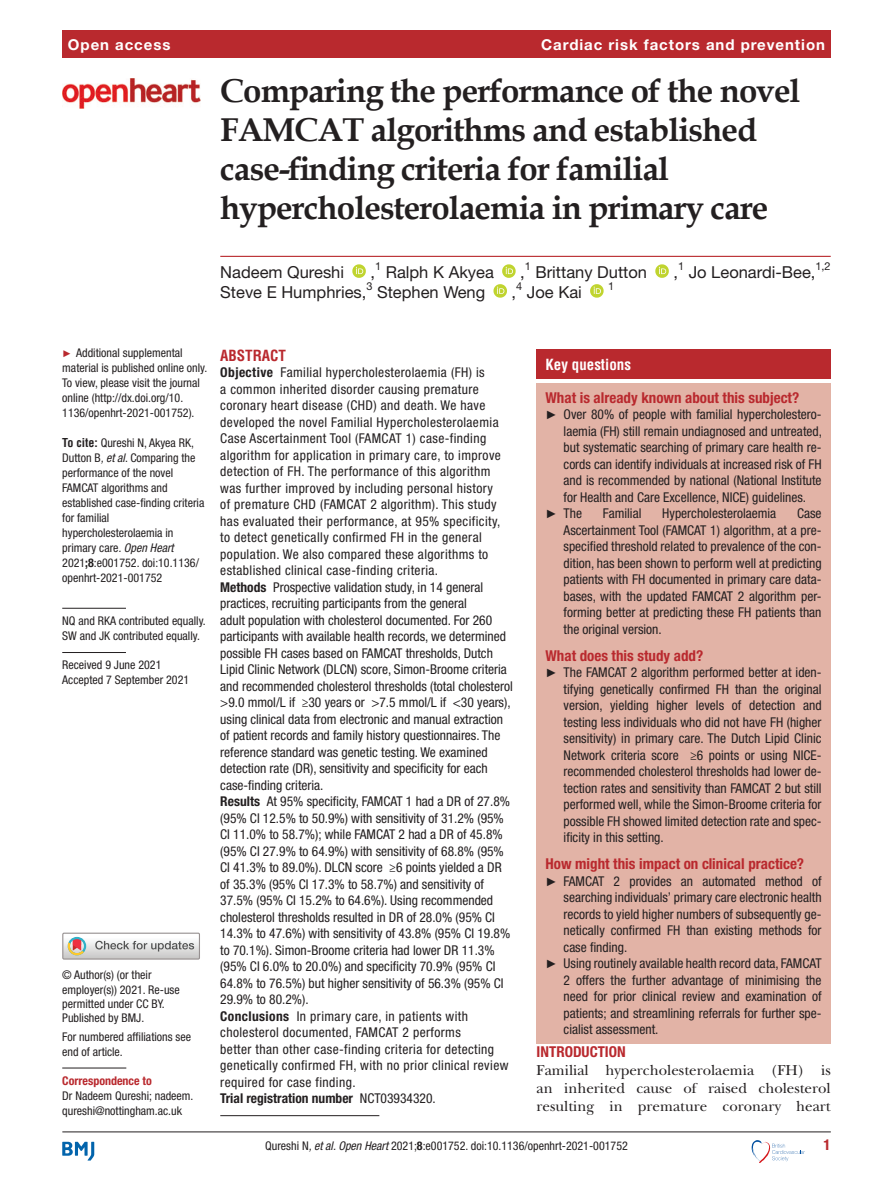
<style>
.page{position:relative;width:893px;height:1191px;background:#fff}
.page>*{position:absolute;margin:0;border:0;box-sizing:border-box;transform-origin:0 0}
.t1{font:700 33px/39px "Book Antiqua";letter-spacing:-.025em;color:#231f20}
.t2{font:16.5px "Helvetica Neue LT Std";color:#231f20}
.t3{font:700 condensed 15px "Helvetica Neue LT Std";color:#b9292e}
.t4{font:15px/18px "New Baskerville";color:#231f20;text-align:justify}
.t5{font:700 15px "Helvetica Neue LT Std";letter-spacing:.065em;color:#fff}
.t6{font:700 condensed 15px "Helvetica";color:#fff}
.t7{font:700 condensed 15px "Helvetica";color:#b9292e}
.t8{font:condensed 13.5px/16.5px "Helvetica Neue LT Std";color:#231f20;text-align:justify}
.t9{font:condensed 12px/15px "Helvetica Neue LT Std";color:#231f20}
.t10{font:700 condensed 12px "Helvetica Neue LT Std";color:#b9292e}
.t11{font:10.95px "Helvetica Neue LT Std";color:#231f20}
.s1{font-family:"Arial";font-stretch:normal;font-size:9.75px;color:#b9292e}
.s2{font-family:"Helvetica LT Std";font-weight:700}
.s3{font-style:italic}
.s4{font-weight:700}
.s5{font-family:"Arial";font-stretch:normal;font-size:12px}
</style>
<div class="page">
<div style="left:62px;top:31px;width:769px;height:27px;background:#b9292e"></div>
<hr style="left:62px;top:1131px;width:769px;height:1px;background:#231f20">
<svg style="left:752px;top:1140px;width:53px;height:23px"></svg>
<svg style="left:62px;top:1141px;width:32px;height:19px"></svg>
<hr style="left:62px;top:608px;width:64px;height:1px;background:#231f20">
<hr style="left:62px;top:652px;width:64px;height:1px;background:#231f20">
<hr style="left:62px;top:1067px;width:64px;height:1px;background:#231f20">
<hr style="left:220px;top:256px;width:611px;height:1px;background:#b9292e">
<svg style="left:352px;top:264px;width:14px;height:14px"></svg>
<svg style="left:502px;top:264px;width:14px;height:14px"></svg>
<svg style="left:655px;top:264px;width:14px;height:14px"></svg>
<svg style="left:493px;top:284px;width:14px;height:14px"></svg>
<svg style="left:590px;top:284px;width:14px;height:14px"></svg>
<div style="left:62px;top:932px;width:138px;height:27px;border:1px solid #969090"></div>
<svg style="left:63px;top:933px;width:136px;height:26px"></svg>
<img style="left:62px;top:78px;width:138px;height:30px">
<hr style="left:220px;top:1115px;width:159px;height:1px;background:#231f20">
<div style="left:537px;top:349px;width:294px;height:30px;background:#b9292e"></div>
<div style="left:537px;top:383px;width:294px;height:660px;background:#e2b3a6"></div>
<p class="t5" style="left:68px;top:35px;width:104px">Open access</p>
<p class="t5" style="left:541px;top:35px;width:285px">Cardiac risk factors and prevention</p>
<h1 class="t1" style="left:220px;top:71px;width:582px">Comparing the performance of the novel FAMCAT algorithms and established case--finding criteria for familial hypercholesterolaemia in primary care</h1>
<p class="t2" style="left:220px;top:262px;width:125px">Nadeem Qureshi</p>
<p class="t2" style="left:370px;top:262px;width:125px">,<sup>1</sup> Ralph K Akyea</p>
<p class="t2" style="left:520px;top:262px;width:128px">,<sup>1</sup> Brittany Dutton</p>
<p class="t2" style="left:673px;top:262px;width:159px">,<sup>1</sup> Jo Leonardi-Bee,<sup>1,2</sup></p>
<p class="t2" style="left:220px;top:282px;width:148px">Steve E Humphries,</p>
<p class="t11" style="left:366px;top:280px;width:8px">3</p>
<p class="t2" style="left:377px;top:282px;width:110px">Stephen Weng</p>
<p class="t2" style="left:512px;top:282px;width:6px">,</p>
<p class="t11" style="left:516px;top:280px;width:8px">4</p>
<p class="t2" style="left:527px;top:282px;width:57px">Joe Kai</p>
<p class="t11" style="left:608px;top:280px;width:8px">1</p>
<p class="t9" style="left:62px;top:345px;width:147px"><span class="s1">►</span> Additional supplemental material is published online only.<br>To view, please visit the journal online (http://dx.doi.org/10.<br>1136/openhrt-2021-001752).</p>
<p class="t9" style="left:62px;top:435px;width:144px"><span class="s2">To cite:</span> Qureshi N, Akyea RK,<br>Dutton B<span class="s3">, et al</span>. Comparing the performance of the novel<br>FAMCAT algorithms and established case-finding criteria for familial hypercholesterolaemia in primary care<span class="s3">. Open Heart<br></span>2021<span class="s4">;8</span>:e001752. doi:10.1136/ openhrt-2021-001752</p>
<p class="t9" style="left:62px;top:613px;width:145px">NQ and RKA contributed equally.<br>SW and JK contributed equally.</p>
<p class="t9" style="left:62px;top:657px;width:128px">Received 9 June 2021<br>Accepted 7 September 2021</p>
<p class="t9" style="left:62px;top:967px;width:119px;line-height:14.4px">© Author(s) (or their employer(s)) 2021. Re-use permitted under CC BY.<br>Published by BMJ.</p>
<p class="t9" style="left:62px;top:1029px;width:130px">For numbered affiliations see end of article.</p>
<p class="t10" style="left:62px;top:1073px;width:91px">Correspondence to</p>
<p class="t9" style="left:62px;top:1088px;width:133px">Dr Nadeem Qureshi; nadeem. qureshi@nottingham.ac.uk</p>
<p class="t7" style="left:220px;top:346px;width:67px">ABSTRACT</p>
<p class="t8" style="left:220px;top:364px;width:294px;text-align:left"><span class="s4">Objective</span> Familial hypercholesterolaemia (FH) is<br>a common inherited disorder causing premature coronary heart disease (CHD) and death. We have developed the novel Familial Hypercholesterolaemia Case Ascertainment Tool (FAMCAT 1) case-finding algorithm for application in primary care, to improve detection of FH. The performance of this algorithm was further improved by including personal history<br>of premature CHD (FAMCAT 2 algorithm). This study has evaluated their performance, at 95% specificity, to detect genetically confirmed FH in the general population. We also compared these algorithms to established clinical case-finding criteria.<br><span class="s4">Methods</span> Prospective validation study, in 14 general practices, recruiting participants from the general<br>adult population with cholesterol documented. For 260 participants with available health records, we determined possible FH cases based on FAMCAT thresholds, Dutch Lipid Clinic Network (DLCN) score, Simon-Broome criteria and recommended cholesterol thresholds (total cholesterol &gt;9.0 mmol/L if ≥30 years or &gt;7.5 mmol/L if &lt;30 years), using clinical data from electronic and manual extraction of patient records and family history questionnaires. The reference standard was genetic testing. We examined detection rate (DR), sensitivity and specificity for each case-finding criteria.<br><span class="s4">Results</span> At 95% specificity, FAMCAT 1 had a DR of 27.8% (95% CI 12.5% to 50.9%) with sensitivity of 31.2% (95% CI 11.0% to 58.7%); while FAMCAT 2 had a DR of 45.8% (95% CI 27.9% to 64.9%) with sensitivity of 68.8% (95% CI 41.3% to 89.0%). DLCN score ≥6 points yielded a DR of 35.3% (95% CI 17.3% to 58.7%) and sensitivity of 37.5% (95% CI 15.2% to 64.6%). Using recommended cholesterol thresholds resulted in DR of 28.0% (95% CI 14.3% to 47.6%) with sensitivity of 43.8% (95% CI 19.8% to 70.1%). Simon-Broome criteria had lower DR 11.3% (95% CI 6.0% to 20.0%) and specificity 70.9% (95% CI 64.8% to 76.5%) but higher sensitivity of 56.3% (95% CI 29.9% to 80.2%).<br><span class="s4">Conclusions</span> In primary care, in patients with cholesterol documented, FAMCAT 2 performs<br>better than other case-finding criteria for detecting genetically confirmed FH, with no prior clinical review required for case finding.<br><span class="s4">Trial registration number</span> NCT03934320.</p>
<p class="t6" style="left:546px;top:355px;width:87px">Key questions</p>
<p class="t3" style="left:546px;top:388px;width:255px">What is already known about this subject?</p>
<p class="t8" style="left:546px;top:406px;width:277px"><span class="s5">►</span> Over 80% of people with familial hypercholestero-</p>
<p class="t8" style="left:564px;top:422px;width:260px">laemia (FH) still remain undiagnosed and untreated,</p>
<p class="t8" style="left:564px;top:439px;width:259px">but systematic searching of primary care health re-</p>
<p class="t8" style="left:564px;top:455px;width:259px">cords can identify individuals at increased risk of FH</p>
<p class="t8" style="left:564px;top:472px;width:259px">and is recommended by national (National Institute</p>
<p class="t8" style="left:564px;top:488px;width:244px">for Health and Care Excellence, NICE) guidelines.</p>
<p class="t8" style="left:546px;top:505px;width:38px"><span class="s5">►</span> The</p>
<p class="t8" style="left:603px;top:505px;width:40px">Familial</p>
<p class="t8" style="left:662px;top:505px;width:115px">Hypercholesterolaemia</p>
<p class="t8" style="left:564px;top:505px;width:260px;text-indent:234px">Case Ascertainment Tool (FAMCAT 1) algorithm, at a pre&shy;specified threshold related to prevalence of the con&shy;dition, has been shown to perform well at predicting patients with FH documented in primary care data&shy;bases, with the updated FAMCAT 2 algorithm per&shy;forming better at predicting these FH patients than the original version.</p>
<p class="t3" style="left:546px;top:646px;width:159px">What does this study add?</p>
<p class="t8" style="left:564px;top:664px;width:260px;text-indent:-18px"><span class="s5">►</span> The FAMCAT 2 algorithm performed better at iden&shy;tifying genetically confirmed FH than the original version, yielding higher levels of detection and testing less individuals who did not have FH (higher sensitivity) in primary care. The Dutch Lipid Clinic Network criteria score ≥6 points or using NICE&shy;recommended cholesterol thresholds had lower de&shy;tection rates and sensitivity than FAMCAT 2 but still performed well, while the Simon-Broome criteria for possible FH showed limited detection rate and spec&shy;ificity in this setting.</p>
<p class="t3" style="left:546px;top:854px;width:260px">How might this impact on clinical practice?</p>
<p class="t8" style="left:546px;top:872px;width:277px"><span class="s5">►</span> FAMCAT 2 provides an automated method of</p>
<p class="t8" style="left:564px;top:889px;width:259px">searching individuals’ primary care electronic health</p>
<p class="t8" style="left:564px;top:905px;width:259px">records to yield higher numbers of subsequently ge-</p>
<p class="t8" style="left:564px;top:922px;width:260px">netically confirmed FH than existing methods for</p>
<p class="t8" style="left:564px;top:938px;width:65px">case finding.</p>
<p class="t8" style="left:546px;top:955px;width:278px"><span class="s5">►</span> Using routinely available health record data, FAMCAT</p>
<p class="t8" style="left:564px;top:971px;width:259px">2 offers the further advantage of minimising the</p>
<p class="t8" style="left:564px;top:988px;width:259px">need for prior clinical review and examination of</p>
<p class="t8" style="left:564px;top:1004px;width:259px">patients; and streamlining referrals for further spe-</p>
<p class="t8" style="left:564px;top:1021px;width:96px">cialist assessment.</p>
<p class="t3" style="left:537px;top:1042px;width:91px">INTRODUCTION</p>
<p class="t4" style="left:537px;top:1061px;width:296px">Familial hypercholesterolaemia (FH) is an inherited cause of raised cholesterol resulting in premature coronary heart</p>
<p class="t9" style="left:265px;top:1138px;width:364px">Qureshi N<span class="s3">, et al. Open Heart</span> 2021;<span class="s4">8</span>:e001752. doi:10.1136/openhrt-2021-001752</p>
<p class="t3" style="left:824px;top:1135px;width:9px">1</p>
</div>
